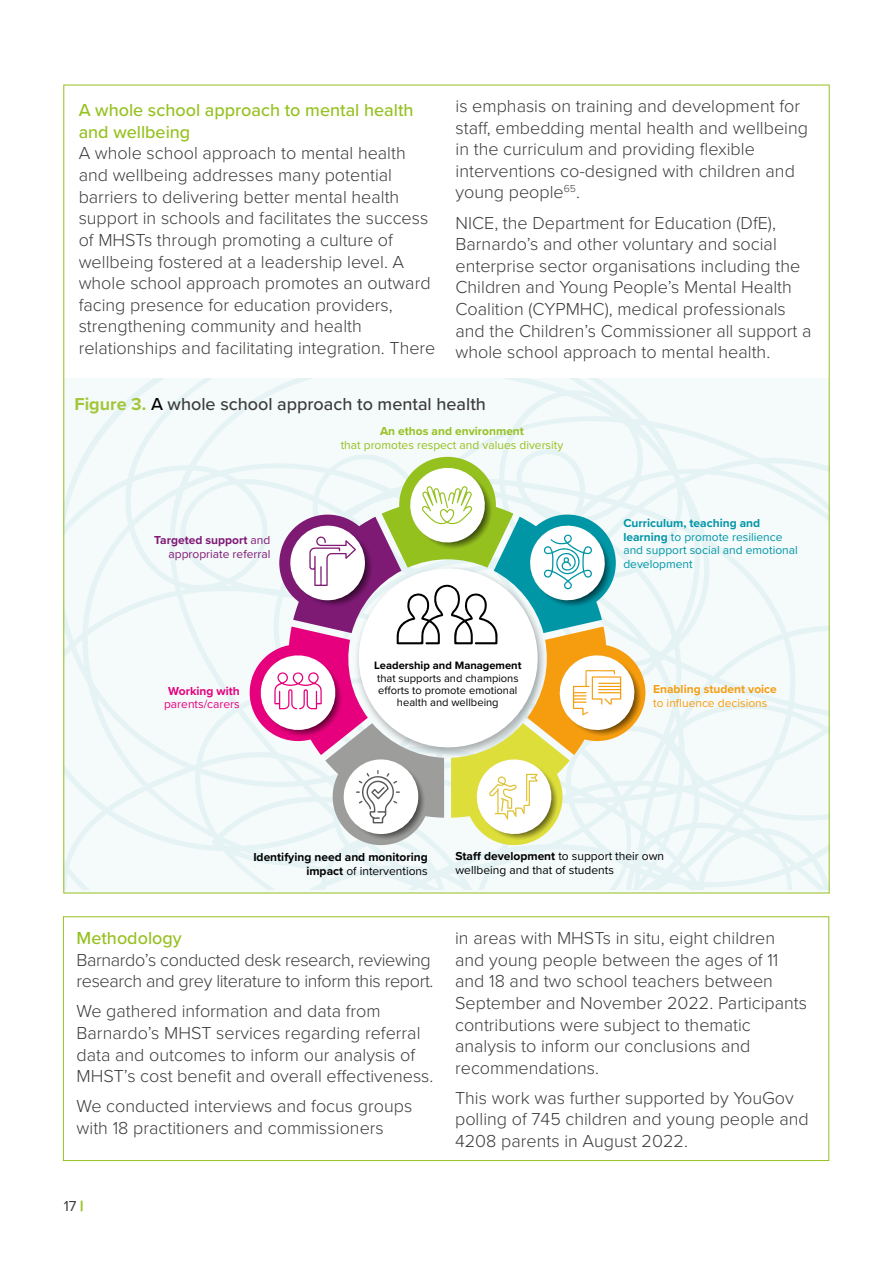
<style>
.page{position:relative;width:893px;height:1263px;background:#fff}
.page>*{position:absolute;margin:0;border:0;box-sizing:border-box;transform-origin:0 0}
.t1{font:300 18px/21.6px "Proxima Nova";color:#3c3c3b}
.t2{font:300 18px/21.6px "Proxima Nova";letter-spacing:-.02em;color:#3c3c3b}
.t3{font:500 18px/21.6px "Proxima Nova";color:#95c11f}
.t4{font:500 18px "Proxima Nova";color:#3c3c3b}
.t5{font:15px "Proxima Nova";color:#3c3c3b}
.t6{font:12px/13.5px "Proxima Nova";color:#0096a6}
.t7{font:12px/13.5px "Proxima Nova";color:#000}
.t8{font:700 12px/13.5px "Proxima Nova";color:#000;text-align:right}
.t9{font:12px/13.5px "Proxima Nova";color:#7e1974;text-align:right}
.t10{font:12px "Proxima Nova";color:#95c11f}
.t11{font:700 12px "Proxima Nova";color:#95c11f}
.t12{font:700 12px "Proxima Nova";color:#f59d0f}
.t13{font:12px "Proxima Nova";color:#f59d0f}
.t14{font:12px "Proxima Nova";color:#e6007d}
.t15{font:700 12px "Proxima Nova";color:#e6007d}
.t16{font:11.1px/12.3px "Proxima Nova";color:#000;text-align:center}
.t17{font:700 11.1px "Proxima Nova";color:#000}
.s1{font-weight:700;color:#a2c73a}
.s2{color:#000}
.s3{font-weight:700}
.s4{font-weight:400}
.s5{font-weight:900;color:#95c11f}
</style>
<div class="page">
<svg style="left:65px;top:378px;width:763px;height:512px;fill:#f5fafb"></svg>
<div style="left:63px;top:916px;width:766px;height:245px;border:1px solid #95c11f"></div>
<div style="left:250px;top:644px;width:96px;height:97px;background:#e6007d;border-radius:50%"></div>
<div style="left:399px;top:457px;width:97px;height:97px;background:#95c11f;border-radius:50%"></div>
<svg style="left:257px;top:463px;width:384px;height:377px"></svg>
<p class="t1" style="left:455px;top:94px;width:354px">is emphasis on training and development for staff, embedding mental health and wellbeing in the curriculum and providing flexible interventions co-designed with children and young people<sup>65</sup>.</p>
<p class="t1" style="left:455px;top:211px;width:358px">NICE, the Department for Education (DfE), Barnardo’s and other voluntary and social enterprise sector organisations including the Children and Young People’s Mental Health Coalition (CYPMHC), medical professionals and the Children’s Commissioner all support a whole school approach to mental health.</p>
<p class="t4" style="left:74px;top:390px;width:413px"><span class="s1">Figure 3.</span> <span class="s2">A</span> whole school approach to mental health</p>
<p class="t3" style="left:79px;top:99px;width:336px">A whole school approach to mental health and wellbeing</p>
<p class="t1" style="left:79px;top:142px;width:358px">A whole school approach to mental health and wellbeing addresses many potential barriers to delivering better mental health support in schools and facilitates the success of MHSTs through promoting a culture of wellbeing fostered at a leadership level. A whole school approach promotes an outward facing presence for education providers, strengthening community and health relationships and facilitating integration. There</p>
<p class="t9" style="left:154px;top:533px;width:118px"><span class="s3">Targeted support</span> and appropriate referral</p>
<p class="t15" style="left:168px;top:682px;width:73px">Working with</p>
<p class="t14" style="left:164px;top:695px;width:77px">parents/carers</p>
<p class="t11" style="left:380px;top:422px;width:145px">An ethos and environment</p>
<p class="t10" style="left:341px;top:436px;width:224px">that promotes respect and values diversity</p>
<p class="t17" style="left:374px;top:657px;width:149px">Leadership and Management</p>
<p class="t16" style="left:377px;top:671px;width:143px">that supports and champions efforts to promote emotional health and wellbeing</p>
<p class="t6" style="left:623px;top:516px;width:176px"><span class="s3">Curriculum, teaching and learning</span> to promote resilience and support social and emotional development</p>
<p class="t12" style="left:653px;top:680px;width:125px">Enabling student voice</p>
<p class="t13" style="left:653px;top:694px;width:116px">to influence decisions</p>
<p class="t8" style="left:253px;top:850px;width:176px">Identifying need and monitoring impact <span class="s4">of interventions</span></p>
<p class="t7" style="left:455px;top:849px;width:210px"><span class="s3">Staff development</span> to support their own wellbeing and that of students</p>
<p class="t3" style="left:77px;top:927px;width:107px">Methodology</p>
<p class="t2" style="left:77px;top:948px;width:359px">Barnardo’s conducted desk research, reviewing research and grey literature to inform this report.</p>
<p class="t1" style="left:77px;top:1000px;width:358px">We gathered information and data from Barnardo’s MHST services regarding referral data and outcomes to inform our analysis of MHST’s cost benefit and overall effectiveness.</p>
<p class="t1" style="left:77px;top:1094px;width:337px">We conducted interviews and focus groups with 18 practitioners and commissioners</p>
<p class="t5" style="left:64px;top:1195px;width:21px">17 <span class="s5">|</span></p>
<p class="t1" style="left:455px;top:926px;width:354px">in areas with MHSTs in situ, eight children and young people between the ages of 11 and 18 and two school teachers between September and November 2022. Participants contributions were subject to thematic analysis to inform our conclusions and recommendations.</p>
<p class="t1" style="left:455px;top:1086px;width:355px">This work was further supported by YouGov polling of 745 children and young people and<br>4208 parents in August 2022.</p>
</div>
